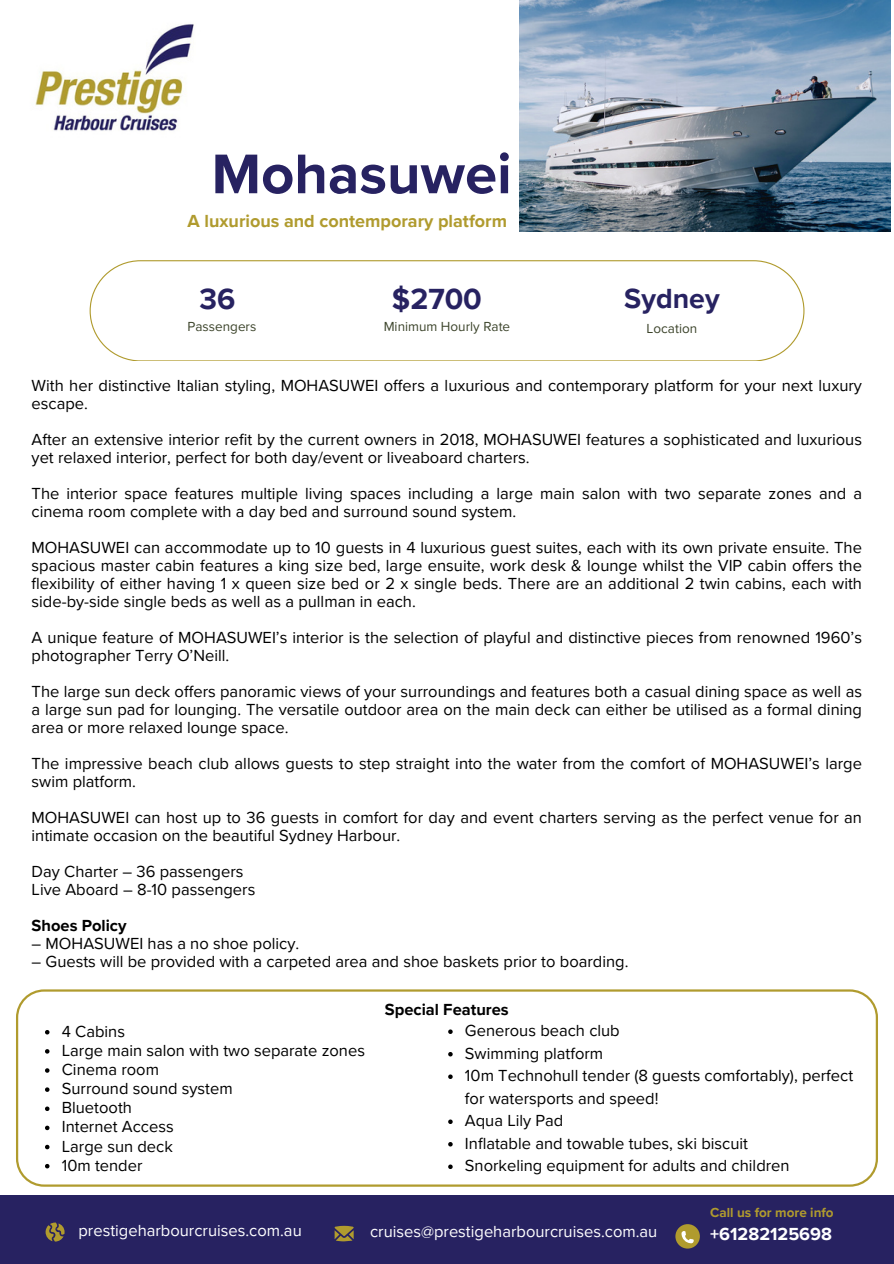
<style>
.page{position:relative;width:894px;height:1264px;background:#fff}
.page>*{position:absolute;margin:0;border:0;box-sizing:border-box;transform-origin:0 0}
.t1{font:700 57.9px "Proxima Nova";color:#272261}
.t2{font:700 30px "Proxima Nova";color:#272261}
.t3{font:700 28.5px "Proxima Nova";color:#272261}
.t4{font:700 18px "Proxima Nova";color:#b09b2e}
.t5{font:700 18px "Proxima Nova";color:#fff}
.t6{font:16.5px/18px "Proxima Nova";color:#000}
.t7{font:16.5px "Proxima Nova";color:#fff}
.t8{font:700 16.5px "Proxima Nova";color:#000}
.t9{font:13.5px "Proxima Nova";color:#3c442b}
.t10{font:700 13.5px "Proxima Nova";color:#b09b2e}
</style>
<div class="page">
<div style="left:0;top:1195px;width:893px;height:68px;background:#272261"></div>
<svg style="left:46px;top:1222px;width:19px;height:19px"></svg>
<svg style="left:334px;top:1225px;width:19px;height:16px"></svg>
<svg style="left:89px;top:260px;width:715px;height:101px"></svg>
<svg style="left:675px;top:1224px;width:24px;height:24px"></svg>
<svg style="left:681px;top:1230px;width:12px;height:13px"></svg>
<img style="left:35px;top:24px;width:159px;height:107px">
<img style="left:519px;top:0;width:371px;height:232px">
<svg style="left:16px;top:989px;width:861px;height:197px"></svg>
<svg style="left:45px;top:1029px;width:4px;height:5px"></svg>
<svg style="left:45px;top:1049px;width:4px;height:4px"></svg>
<svg style="left:45px;top:1068px;width:4px;height:4px"></svg>
<svg style="left:45px;top:1087px;width:4px;height:4px"></svg>
<svg style="left:45px;top:1106px;width:4px;height:4px"></svg>
<svg style="left:45px;top:1125px;width:4px;height:5px"></svg>
<svg style="left:45px;top:1144px;width:4px;height:5px"></svg>
<svg style="left:45px;top:1163px;width:4px;height:5px"></svg>
<svg style="left:448px;top:1029px;width:4px;height:4px"></svg>
<svg style="left:448px;top:1051px;width:4px;height:5px"></svg>
<svg style="left:448px;top:1074px;width:4px;height:4px"></svg>
<svg style="left:448px;top:1119px;width:4px;height:4px"></svg>
<svg style="left:448px;top:1141px;width:4px;height:5px"></svg>
<svg style="left:448px;top:1164px;width:4px;height:4px"></svg>
<p class="t1" style="left:211px;top:140px;width:301px">Mohasuwei</p>
<p class="t4" style="left:187px;top:210px;width:321px">A luxurious and contemporary platform</p>
<h4 class="t2" style="left:199px;top:282px;width:37px">36</h4>
<h4 class="t2" style="left:392px;top:281px;width:91px">$2700</h4>
<h4 class="t3" style="left:624px;top:281px;width:97px">Sydney</h4>
<h4 class="t9" style="left:646px;top:320px;width:52px">Location</h4>
<h4 class="t9" style="left:187px;top:318px;width:70px">Passengers</h4>
<h4 class="t9" style="left:383px;top:318px;width:128px">Minimum Hourly Rate</h4>
<h1 class="t6" style="left:32px;top:377px;width:831px">With her distinctive Italian styling, MOHASUWEI offers a luxurious and contemporary platform for your next luxury escape.</h1>
<h3 class="t6" style="left:32px;top:431px;width:831px">After an extensive interior refit by the current owners in 2018, MOHASUWEI features a sophisticated and luxurious yet relaxed interior, perfect for both day/event or liveaboard charters.</h3>
<p class="t6" style="left:32px;top:485px;width:831px">The interior space features multiple living spaces including a large main salon with two separate zones and a cinema room complete with a day bed and surround sound system.</p>
<p class="t6" style="left:32px;top:539px;width:831px;text-align:justify">MOHASUWEI can accommodate up to 10 guests in 4 luxurious guest suites, each with its own private ensuite. The spacious master cabin features a king size bed, large ensuite, work desk &amp; lounge whilst the VIP cabin offers the flexibility of either having 1 x queen size bed or 2 x single beds. There are an additional 2 twin cabins, each with side-by-side single beds as well as a pullman in each.</p>
<p class="t6" style="left:32px;top:629px;width:831px">A unique feature of MOHASUWEI’s interior is the selection of playful and distinctive pieces from renowned 1960’s photographer Terry O’Neill.</p>
<p class="t6" style="left:32px;top:683px;width:831px;text-align:justify">The large sun deck offers panoramic views of your surroundings and features both a casual dining space as well as a large sun pad for lounging. The versatile outdoor area on the main deck can either be utilised as a formal dining area or more relaxed lounge space.</p>
<p class="t6" style="left:32px;top:755px;width:831px">The impressive beach club allows guests to step straight into the water from the comfort of MOHASUWEI’s large swim platform.</p>
<h2 class="t6" style="left:32px;top:809px;width:831px">MOHASUWEI can host up to 36 guests in comfort for day and event charters serving as the perfect venue for an intimate occasion on the beautiful Sydney Harbour.</h2>
<p class="t6" style="left:32px;top:863px;width:225px">Day Charter – 36 passengers<br>Live Aboard – 8-10 passengers</p>
<p class="t8" style="left:32px;top:916px;width:96px">Shoes Policy</p>
<p class="t6" style="left:32px;top:935px;width:269px">– MOHASUWEI has a no shoe policy.</p>
<p class="t6" style="left:32px;top:953px;width:598px">– Guests will be provided with a carpeted area and shoe baskets prior to boarding.</p>
<p class="t6" style="left:62px;top:1022px;width:65px">4 Cabins</p>
<p class="t6" style="left:62px;top:1041px;width:304px">Large main salon with two separate zones</p>
<p class="t6" style="left:62px;top:1060px;width:99px">Cinema room</p>
<p class="t6" style="left:62px;top:1079px;width:172px">Surround sound system</p>
<p class="t6" style="left:62px;top:1099px;width:72px">Bluetooth</p>
<p class="t6" style="left:62px;top:1118px;width:113px">Internet Access</p>
<h3 class="t6" style="left:62px;top:1137px;width:113px">Large sun deck</h3>
<p class="t6" style="left:62px;top:1156px;width:82px">10m tender</p>
<h4 class="t8" style="left:384px;top:999px;width:125px">Special Features</h4>
<p class="t6" style="left:465px;top:1022px;width:156px">Generous beach club</p>
<p class="t6" style="left:465px;top:1044px;width:140px">Swimming platform</p>
<p class="t6" style="left:465px;top:1064px;width:389px;line-height:22.5px">10m Technohull tender (8 guests comfortably), perfect for watersports and speed!</p>
<p class="t6" style="left:465px;top:1112px;width:100px">Aqua Lily Pad</p>
<p class="t6" style="left:465px;top:1134px;width:284px">Inflatable and towable tubes, ski biscuit</p>
<h4 class="t6" style="left:465px;top:1157px;width:326px">Snorkeling equipment for adults and children</h4>
<h4 class="t10" style="left:710px;top:1204px;width:125px">Call us for more info</h4>
<h4 class="t7" style="left:78px;top:1220px;width:225px">prestigeharbourcruises.com.au</h4>
<h4 class="t7" style="left:370px;top:1221px;width:289px">cruises@prestigeharbourcruises.com.au</h4>
<h4 class="t5" style="left:710px;top:1223px;width:123px">+61282125698</h4>
</div>
